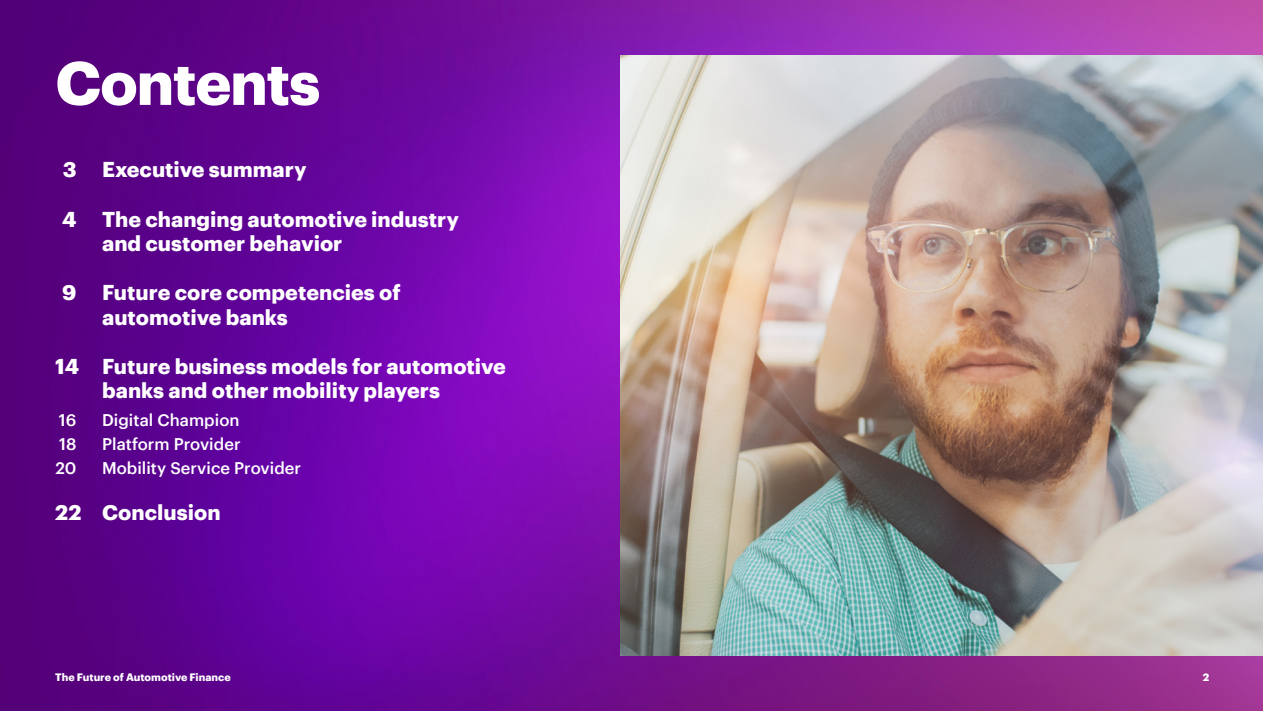
<style>
.page{position:relative;width:1263px;height:711px;background:#fff}
.page>*{position:absolute;margin:0;border:0;box-sizing:border-box;transform-origin:0 0}
.Head_innen_L1X{font:700 60px "Graphik";letter-spacing:-.025em;color:#fff}
.inhalt_L1{font:700 21px/24px "Graphik";color:#fff}
.inhalt_L2{font:500 16.5px "Graphik";color:#fff}
.t1{font:700 10.5px "Graphik";color:#fff}
</style>
<div class="page">
<img style="left:0;top:0;width:1262px;height:710px">
<img style="left:621px;top:55px;width:642px;height:600px">
<p class="Head_innen_L1X" style="left:55px;top:37px;width:267px">Contents</p>
<p class="inhalt_L1" style="left:63px;top:156px;width:246px">3 Executive summary</p>
<p class="inhalt_L1" style="left:102px;top:205px;width:358px;text-indent:-40px">4 The changing automotive industry and customer behavior</p>
<p class="inhalt_L1" style="left:102px;top:279px;width:300px;text-indent:-40px">9 Future core competencies of automotive banks</p>
<p class="inhalt_L1" style="left:102px;top:352px;width:405px;text-indent:-47px">14 Future business models for automotive banks and other mobility players</p>
<p class="inhalt_L2" style="left:59px;top:407px;width:19px">16</p>
<p class="inhalt_L2" style="left:102px;top:407px;width:139px">Digital Champion</p>
<p class="inhalt_L2" style="left:59px;top:431px;width:19px">18</p>
<p class="inhalt_L2" style="left:102px;top:431px;width:140px">Platform Provider</p>
<p class="inhalt_L2" style="left:55px;top:455px;width:23px">20</p>
<p class="inhalt_L2" style="left:102px;top:455px;width:201px">Mobility Service Provider</p>
<p class="inhalt_L1" style="left:55px;top:498px;width:167px">22 Conclusion</p>
<p class="t1" style="left:55px;top:669px;width:177px">The Future of Automotive Finance</p>
<p class="t1" style="left:1203px;top:669px;width:8px">2</p>
</div>
